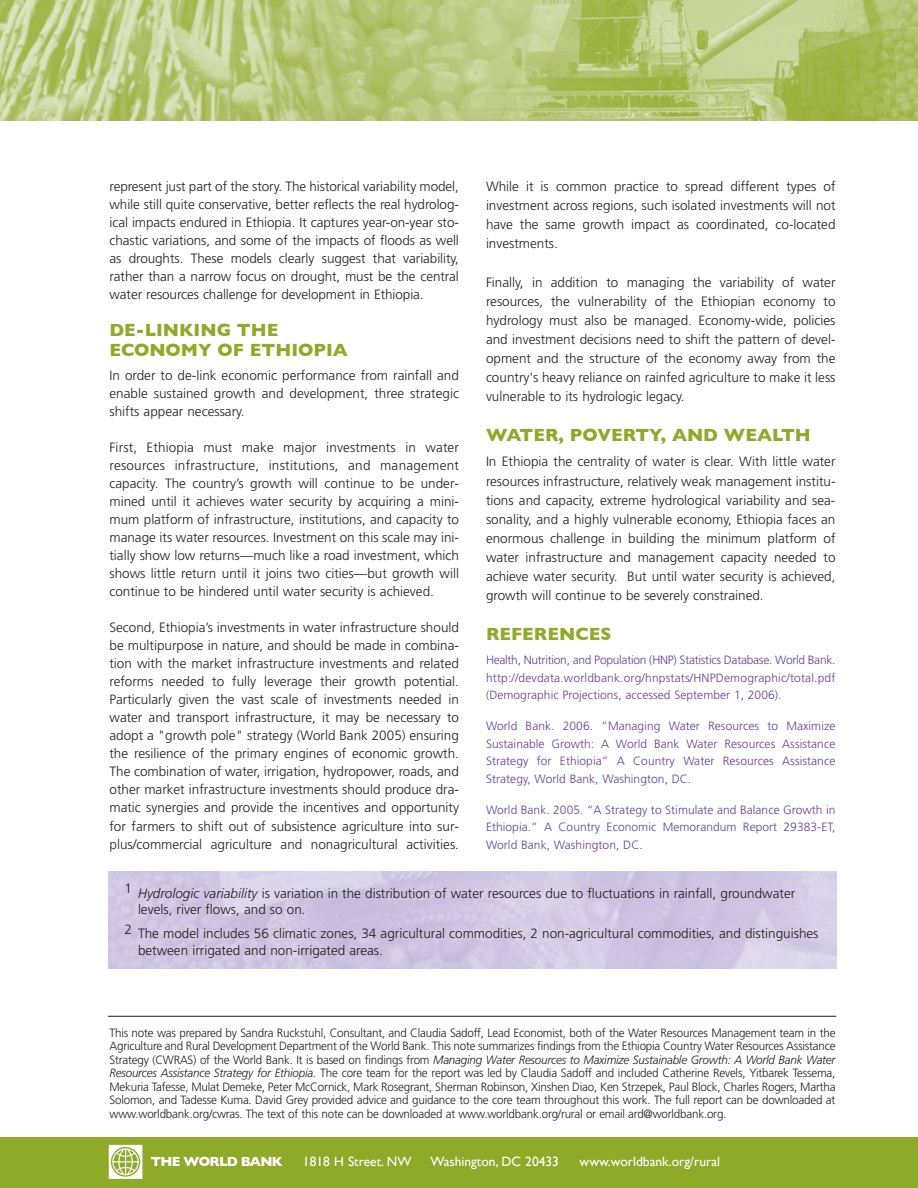
<style>
.page{position:relative;width:918px;height:1188px;background:#fff}
.page>*{position:absolute;margin:0;border:0;box-sizing:border-box;transform-origin:0 0}
.t1{font:700 18px/19.5px "Gill Sans";color:#8faa28}
.t2{font:300 13.5px/18px "Frutiger";color:#231f20;text-align:justify}
.t3{font:13.5px "Gill Sans";color:#fff}
.t4{font:700 13.5px "Gill Sans";letter-spacing:-.055em;color:#fff}
.t5{font:300 12px/13.5px "Frutiger";letter-spacing:-.015em;color:#231f20;text-align:justify}
.t6{font:300 12px/17.5px "Frutiger";letter-spacing:.005em;color:#673e98;text-align:justify}
.s1{font-style:italic}
</style>
<div class="page">
<img style="left:0;top:0;width:918px;height:121px">
<div style="left:0;top:1137px;width:918px;height:51px;background:#8faa28"></div>
<svg style="left:109px;top:1145px;width:33px;height:34px"></svg>
<hr style="left:108px;top:1016px;width:728px;height:1px;background:#231f20">
<p class="t2" style="left:110px;top:178px;width:351px">represent just part of the story. The historical variability model, while still quite conservative, better reflects the real hydrolog&shy;ical impacts endured in Ethiopia. It captures year-on-year sto&shy;chastic variations, and some of the impacts of floods as well as droughts. These models clearly suggest that variability, rather than a narrow focus on drought, must be the central water resources challenge for development in Ethiopia.</p>
<h1 class="t1" style="left:110px;top:320px;width:240px">DE-LINKING THE<br>ECONOMY OF ETHIOPIA</h1>
<p class="t2" style="left:110px;top:368px;width:351px">In order to de-link economic performance from rainfall and enable sustained growth and development, three strategic shifts appear necessary.</p>
<p class="t2" style="left:110px;top:440px;width:351px">First, Ethiopia must make major investments in water resources infrastructure, institutions, and management capacity. The country’s growth will continue to be under&shy;mined until it achieves water security by acquiring a mini&shy;mum platform of infrastructure, institutions, and capacity to manage its water resources. Investment on this scale may ini&shy;tially show low returns—much like a road investment, which shows little return until it joins two cities—but growth will continue to be hindered until water security is achieved.</p>
<p class="t2" style="left:110px;top:620px;width:351px">Second, Ethiopia’s investments in water infrastructure should be multipurpose in nature, and should be made in combina&shy;tion with the market infrastructure investments and related reforms needed to fully leverage their growth potential.<br>Particularly given the vast scale of investments needed in water and transport infrastructure, it may be necessary to adopt a "growth pole" strategy (World Bank 2005) ensuring the resilience of the primary engines of economic growth.<br>The combination of water, irrigation, hydropower, roads, and other market infrastructure investments should produce dra&shy;matic synergies and provide the incentives and opportunity for farmers to shift out of subsistence agriculture into sur&shy;plus/commercial agriculture and nonagricultural activities.</p>
<p class="t2" style="left:486px;top:178px;width:351px;line-height:19px">While it is common practice to spread different types of investment across regions, such isolated investments will not have the same growth impact as coordinated, co-located investments.</p>
<p class="t2" style="left:486px;top:273px;width:351px;line-height:19px">Finally, in addition to managing the variability of water resources, the vulnerability of the Ethiopian economy to hydrology must also be managed. Economy-wide, policies and investment decisions need to shift the pattern of devel&shy;opment and the structure of the economy away from the country's heavy reliance on rainfed agriculture to make it less vulnerable to its hydrologic legacy.</p>
<h1 class="t1" style="left:486px;top:425px;width:326px">WATER, POVERTY, AND WEALTH</h1>
<p class="t2" style="left:486px;top:453px;width:351px;line-height:19px">In Ethiopia the centrality of water is clear. With little water resources infrastructure, relatively weak management institu&shy;tions and capacity, extreme hydrological variability and sea&shy;sonality, and a highly vulnerable economy, Ethiopia faces an enormous challenge in building the minimum platform of water infrastructure and management capacity needed to achieve water security. But until water security is achieved, growth will continue to be severely constrained.</p>
<h1 class="t1" style="left:486px;top:624px;width:127px">REFERENCES</h1>
<p class="t6" style="left:486px;top:652px;width:351px">Health, Nutrition, and Population (HNP) Statistics Database. World Bank. http://devdata.worldbank.org/hnpstats/HNPDemographic/total.pdf (Demographic Projections, accessed September 1, 2006).</p>
<p class="t6" style="left:486px;top:718px;width:351px">World Bank. 2006. “Managing Water Resources to Maximize Sustainable Growth: A World Bank Water Resources Assistance Strategy for Ethiopia” A Country Water Resources Assistance Strategy, World Bank, Washington, DC.</p>
<p class="t6" style="left:486px;top:802px;width:351px">World Bank. 2005. “A Strategy to Stimulate and Balance Growth in Ethiopia.” A Country Economic Memorandum Report 29383-ET, World Bank, Washington, DC.</p>
<p class="t2" style="left:138px;top:886px;width:659px;line-height:16.5px;text-indent:-14px">1 <span class="s1">Hydrologic variability</span> is variation in the distribution of water resources due to fluctuations in rainfall, groundwater levels, river flows, and so on.</p>
<p class="t2" style="left:138px;top:926px;width:682px;line-height:16.5px;text-indent:-14px">2 The model includes 56 climatic zones, 34 agricultural commodities, 2 non-agricultural commodities, and distinguishes between irrigated and non-irrigated areas.</p>
<p class="t5" style="left:110px;top:1027px;width:727px">This note was prepared by Sandra Ruckstuhl, Consultant, and Claudia Sadoff, Lead Economist, both of the Water Resources Management team in the Agriculture and Rural Development Department of the World Bank. This note summarizes findings from the Ethiopia Country Water Resources Assistance Strategy (CWRAS) of the World Bank. It is based on findings from <span class="s1">Managing Water Resources to Maximize Sustainable Growth: A World Bank Water Resources Assistance Strategy for Ethiopia.</span> The core team for the report was led by Claudia Sadoff and included Catherine Revels, Yitbarek Tessema, Mekuria Tafesse, Mulat Demeke, Peter McCornick, Mark Rosegrant, Sherman Robinson, Xinshen Diao, Ken Strzepek, Paul Block, Charles Rogers, Martha Solomon, and Tadesse Kuma. David Grey provided advice and guidance to the core team throughout this work. The full report can be downloaded at www.worldbank.org/cwras. The text of this note can be downloaded at www.worldbank.org/rural or email ard@worldbank.org.</p>
<p class="t4" style="left:151px;top:1154px;width:133px">THE WORLD BANK</p>
<p class="t3" style="left:303px;top:1154px;width:110px">1818 H Street. NW</p>
<p class="t3" style="left:431px;top:1154px;width:130px">Washington, DC 20433</p>
<p class="t3" style="left:580px;top:1154px;width:142px">www.worldbank.org/rural</p>
</div>
